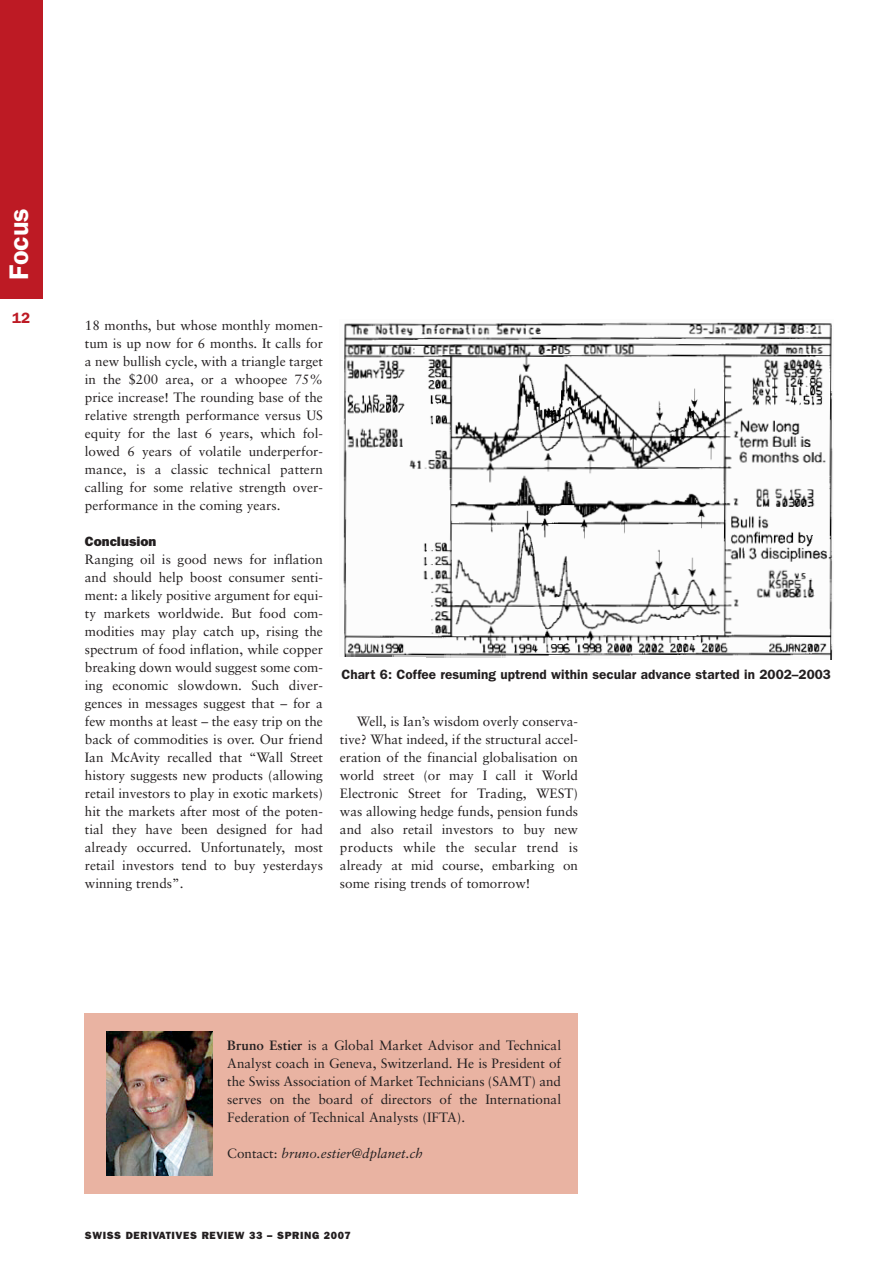
<style>
.page{position:relative;width:893px;height:1263px;background:#fff}
.page>*{position:absolute;margin:0;border:0;box-sizing:border-box;transform-origin:0 0}
.t1{font:600 27px "Franklin Gothic";color:#fff}
.t2{font:600 15px "Franklin Gothic";color:#bd1a24}
.t3{font:13.5px/18px "Sabon";color:#231f20;text-align:justify}
.t4{font:600 13.5px "Franklin Gothic";color:#231f20}
.t5{font:italic 13.5px "Sabon";color:#231f20}
.t6{font:800 13.5px "Franklin Gothic";color:#231f20}
.t7{font:800 10.5px "Franklin Gothic";letter-spacing:.06em;color:#231f20}
.s1{font-weight:700}
.s2{font-style:normal}
</style>
<div class="page">
<div style="left:0;top:0;width:42px;height:298px;background:#bd1a24"></div>
<div style="left:85px;top:1014px;width:493px;height:180px;background:#e9b3a2"></div>
<img style="left:106px;top:1032px;width:106px;height:144px">
<img style="left:343px;top:322px;width:490px;height:338px">
<h1 class="t1" style="left:9px;top:280px;width:73px;rotate:-90deg">Focus</h1>
<p class="t2" style="left:12px;top:313px;width:19px">12</p>
<p class="t3" style="left:85px;top:318px;width:240px">18 months, but whose monthly momen&shy;tum is up now for 6 months. It calls for a new bullish cycle, with a triangle target in the $200 area, or a whoopee 75% price increase! The rounding base of the relative strength performance versus US equity for the last 6 years, which fol&shy;lowed 6 years of volatile underperfor&shy;mance, is a classic technical pattern calling for some relative strength over&shy;performance in the coming years.</p>
<p class="t6" style="left:85px;top:537px;width:73px">Conclusion</p>
<p class="t3" style="left:85px;top:552px;width:240px">Ranging oil is good news for inflation and should help boost consumer senti&shy;ment: a likely positive argument for equi&shy;ty markets worldwide. But food com&shy;modities may play catch up, rising the spectrum of food inflation, while copper breaking down would suggest some com&shy;ing economic slowdown. Such diver&shy;gences in messages suggest that – for a few months at least – the easy trip on the back of commodities is over. Our friend Ian McAvity recalled that “Wall Street history suggests new products (allowing retail investors to play in exotic markets) hit the markets after most of the poten&shy;tial they have been designed for had already occurred. Unfortunately, most retail investors tend to buy yesterdays winning trends”.</p>
<p class="t4" style="left:341px;top:669px;width:491px">Chart 6: Coffee resuming uptrend within secular advance started in 2002–2003</p>
<p class="t3" style="left:340px;top:714px;width:240px;text-indent:17px">Well, is Ian’s wisdom overly conserva&shy;tive? What indeed, if the structural accel&shy;eration of the financial globalisation on world street (or may I call it World Electronic Street for Trading, WEST) was allowing hedge funds, pension funds and also retail investors to buy new products while the secular trend is already at mid course, embarking on some rising trends of tomorrow!</p>
<p class="t3" style="left:227px;top:1038px;width:335px"><span class="s1">Bruno Estier</span> is a Global Market Advisor and Technical Analyst coach in Geneva, Switzerland. He is President of the Swiss Association of Market Technicians (SAMT) and serves on the board of directors of the International Federation of Technical Analysts (IFTA).</p>
<p class="t5" style="left:227px;top:1148px;width:197px"><span class="s2">Contact:</span> bruno.estier@dplanet.ch</p>
<p class="t7" style="left:85px;top:1232px;width:268px">SWISS DERIVATIVES REVIEW 33 – SPRING 2007</p>
</div>
